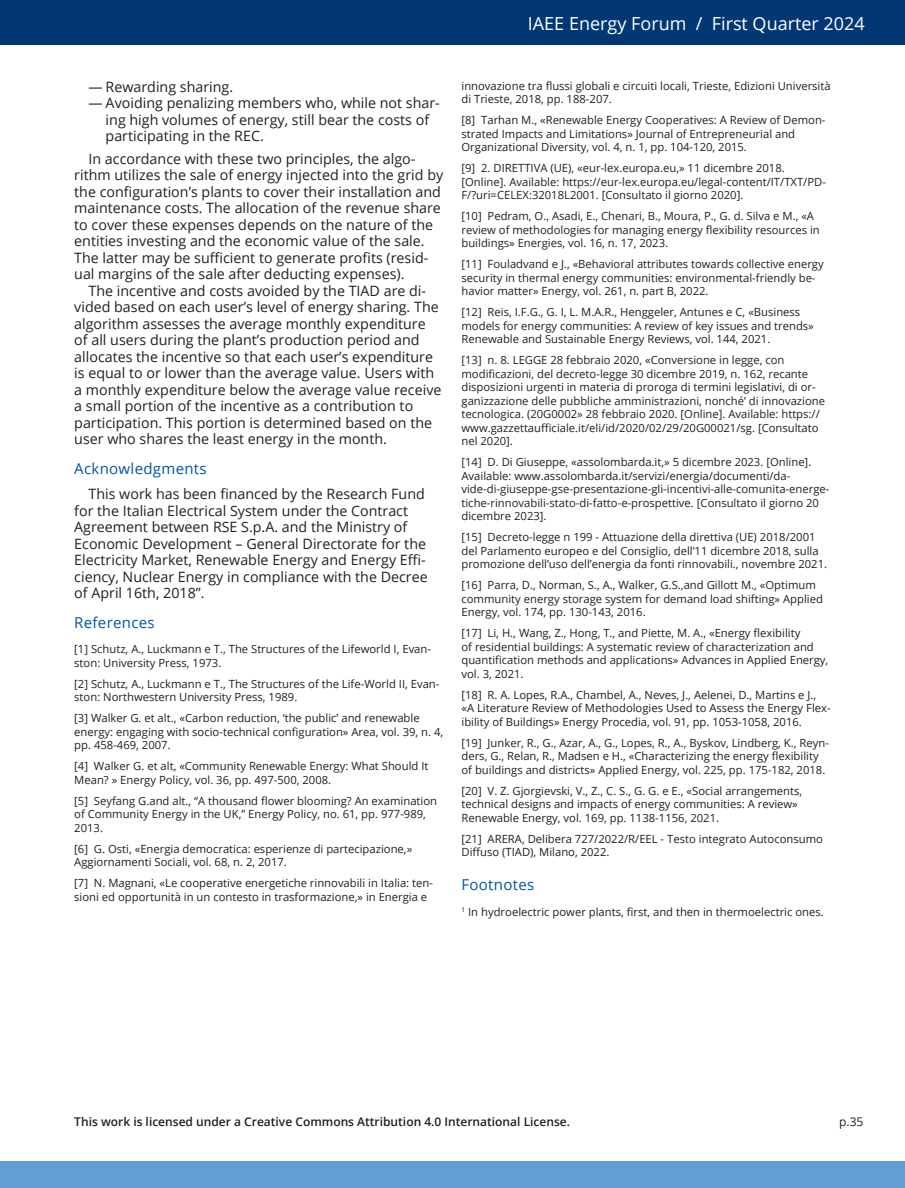
<style>
.page{position:relative;width:905px;height:1188px;background:#fff}
.page>*{position:absolute;margin:0;border:0;box-sizing:border-box;transform-origin:0 0}
.t1{font:18px "Open Sans";color:#fff}
.Heading_NEW{font:15px "Open Sans";letter-spacing:.02em;color:#0155a5}
.Body_Text_NEW{font:14.25px/16.5px "Open Sans";color:#231f20}
.t2{font:600 12px "Open Sans";color:#231f20}
.t3{font:12px "Open Sans";color:#231f20}
.Footnotes___References_NEW{font:11.25px/13.5px "Open Sans";color:#231f20}
</style>
<div class="page">
<div style="left:0;top:0;width:904px;height:45px;background:#013874"></div>
<div style="left:0;top:1161px;width:904px;height:27px;background:#639dd4"></div>
<h1 class="t1" style="left:528px;top:11px;width:338px">IAEE Energy Forum / First Quarter 2024</h1>
<p class="Body_Text_NEW" style="left:88px;top:78px;width:146px">— Rewarding sharing.</p>
<p class="Body_Text_NEW" style="left:106px;top:95px;width:335px;text-indent:-17px">— Avoiding penalizing members who, while not shar&shy;ing high volumes of energy, still bear the costs of participating in the REC.</p>
<p class="Body_Text_NEW" style="left:74px;top:150px;width:370px;text-indent:14px">In accordance with these two principles, the algo&shy;rithm utilizes the sale of energy injected into the grid by the configuration’s plants to cover their installation and maintenance costs. The allocation of the revenue share to cover these expenses depends on the nature of the entities investing and the economic value of the sale.<br>The latter may be sufficient to generate profits (resid&shy;ual margins of the sale after deducting expenses).</p>
<p class="Body_Text_NEW" style="left:74px;top:282px;width:369px;text-indent:14px">The incentive and costs avoided by the TIAD are di&shy;vided based on each user’s level of energy sharing. The algorithm assesses the average monthly expenditure of all users during the plant’s production period and allocates the incentive so that each user’s expenditure is equal to or lower than the average value. Users with a monthly expenditure below the average value receive a small portion of the incentive as a contribution to participation. This portion is determined based on the user who shares the least energy in the month.</p>
<p class="Heading_NEW" style="left:74px;top:458px;width:134px">Acknowledgments</p>
<p class="Body_Text_NEW" style="left:74px;top:486px;width:355px;text-indent:14px">This work has been financed by the Research Fund for the Italian Electrical System under the Contract Agreement between RSE S.p.A. and the Ministry of Economic Development – General Directorate for the Electricity Market, Renewable Energy and Energy Effi&shy;ciency, Nuclear Energy in compliance with the Decree of April 16th, 2018”.</p>
<p class="Heading_NEW" style="left:74px;top:612px;width:82px">References</p>
<p class="Footnotes___References_NEW" style="left:74px;top:642px;width:358px">[1] Schutz, A., Luckmann e T., The Structures of the Lifeworld I, Evan&shy;ston: University Press, 1973.</p>
<p class="Footnotes___References_NEW" style="left:74px;top:677px;width:366px">[2] Schutz, A., Luckmann e T., The Structures of the Life-World II, Evan&shy;ston: Northwestern University Press, 1989.</p>
<p class="Footnotes___References_NEW" style="left:74px;top:711px;width:370px">[3] Walker G. et alt., «Carbon reduction, ‘the public’ and renewable energy: engaging with socio-technical configuration» Area, vol. 39, n. 4, pp. 458-469, 2007.</p>
<p class="Footnotes___References_NEW" style="left:74px;top:759px;width:355px">[4] Walker G. et alt, «Community Renewable Energy: What Should It<br>Mean? » Energy Policy, vol. 36, pp. 497-500, 2008.</p>
<p class="Footnotes___References_NEW" style="left:74px;top:794px;width:364px">[5] Seyfang G.and alt., “A thousand flower blooming? An examination of Community Energy in the UK,” Energy Policy, no. 61, pp. 977-989,<br>2013.</p>
<p class="Footnotes___References_NEW" style="left:74px;top:842px;width:339px">[6] G. Osti, «Energia democratica: esperienze di partecipazione,»<br>Aggiornamenti Sociali, vol. 68, n. 2, 2017.</p>
<p class="Footnotes___References_NEW" style="left:74px;top:876px;width:360px">[7] N. Magnani, «Le cooperative energetiche rinnovabili in Italia: ten&shy;sioni ed opportunità in un contesto in trasformazione,» in Energia e</p>
<p class="Footnotes___References_NEW" style="left:461px;top:78px;width:371px">innovazione tra flussi globali e circuiti locali, Trieste, Edizioni Università di Trieste, 2018, pp. 188-207.</p>
<p class="Footnotes___References_NEW" style="left:461px;top:113px;width:365px">[8] Tarhan M., «Renewable Energy Cooperatives: A Review of Demon&shy;strated Impacts and Limitations» Journal of Entrepreneurial and<br>Organizational Diversity, vol. 4, n. 1, pp. 104-120, 2015.</p>
<p class="Footnotes___References_NEW" style="left:461px;top:161px;width:366px">[9] 2. DIRETTIVA (UE), «eur-lex.europa.eu,» 11 dicembre 2018. [Online]. Available: https://eur-lex.europa.eu/legal-content/IT/TXT/PD-<br>F/?uri=CELEX:32018L2001. [Consultato il giorno 2020].</p>
<p class="Footnotes___References_NEW" style="left:461px;top:209px;width:360px">[10] Pedram, O., Asadi, E., Chenari, B., Moura, P., G. d. Silva e M., «A review of methodologies for managing energy flexibility resources in buildings» Energies, vol. 16, n. 17, 2023.</p>
<p class="Footnotes___References_NEW" style="left:461px;top:257px;width:364px">[11] Fouladvand e J., «Behavioral attributes towards collective energy security in thermal energy communities: environmental-friendly be&shy;havior matter» Energy, vol. 261, n. part B, 2022.</p>
<p class="Footnotes___References_NEW" style="left:461px;top:305px;width:354px">[12] Reis, I.F.G., G. I, L. M.A.R., Henggeler, Antunes e C, «Business models for energy communities: A review of key issues and trends»<br>Renewable and Sustainable Energy Reviews, vol. 144, 2021.</p>
<p class="Footnotes___References_NEW" style="left:461px;top:353px;width:365px">[13] n. 8. LEGGE 28 febbraio 2020, «Conversione in legge, con modificazioni, del decreto-legge 30 dicembre 2019, n. 162, recante disposizioni urgenti in materia di proroga di termini legislativi, di or&shy;ganizzazione delle pubbliche amministrazioni, nonché’ di innovazione tecnologica. (20G0002» 28 febbraio 2020. [Online]. Available: https:// www.gazzettaufficiale.it/eli/id/2020/02/29/20G00021/sg. [Consultato nel 2020].</p>
<p class="Footnotes___References_NEW" style="left:461px;top:455px;width:369px">[14] D. Di Giuseppe, «assolombarda.it,» 5 dicembre 2023. [Online].<br>Available: www.assolombarda.it/servizi/energia/documenti/da&shy;vide-di-giuseppe-gse-presentazione-gli-incentivi-alle-comunita-energe&shy;tiche-rinnovabili-stato-di-fatto-e-prospettive. [Consultato il giorno 20 dicembre 2023].</p>
<p class="Footnotes___References_NEW" style="left:461px;top:530px;width:367px">[15] Decreto-legge n 199 - Attuazione della direttiva (UE) 2018/2001 del Parlamento europeo e del Consiglio, dell’11 dicembre 2018, sulla promozione dell’uso dell’energia da fonti rinnovabili., novembre 2021.</p>
<p class="Footnotes___References_NEW" style="left:461px;top:578px;width:363px">[16] Parra, D., Norman, S., A., Walker, G.S.,and Gillott M., «Optimum community energy storage system for demand load shifting» Applied<br>Energy, vol. 174, pp. 130-143, 2016.</p>
<p class="Footnotes___References_NEW" style="left:461px;top:626px;width:368px">[17] Li, H., Wang, Z., Hong, T., and Piette, M. A., «Energy flexibility<br>of residential buildings: A systematic review of characterization and quantification methods and applications» Advances in Applied Energy, vol. 3, 2021.</p>
<p class="Footnotes___References_NEW" style="left:461px;top:687px;width:371px">[18] R. A. Lopes, R.A., Chambel, A., Neves, J., Aelenei, D., Martins e J., «A Literature Review of Methodologies Used to Assess the Energy Flex&shy;ibility of Buildings» Energy Procedia, vol. 91, pp. 1053-1058, 2016.</p>
<p class="Footnotes___References_NEW" style="left:461px;top:735px;width:369px">[19] Junker, R., G., Azar, A., G., Lopes, R., A., Byskov, Lindberg, K., Reyn&shy;ders, G., Relan, R., Madsen e H., «Characterizing the energy flexibility of buildings and districts» Applied Energy, vol. 225, pp. 175-182, 2018.</p>
<p class="Footnotes___References_NEW" style="left:461px;top:783px;width:342px">[20] V. Z. Gjorgievski, V., Z., C. S., G. G. e E., «Social arrangements, technical designs and impacts of energy communities: A review»<br>Renewable Energy, vol. 169, pp. 1138-1156, 2021.</p>
<p class="Footnotes___References_NEW" style="left:461px;top:831px;width:363px">[21] ARERA, Delibera 727/2022/R/EEL - Testo integrato Autoconsumo<br>Diffuso (TIAD), Milano, 2022.</p>
<p class="Heading_NEW" style="left:461px;top:875px;width:74px">Footnotes</p>
<p class="Footnotes___References_NEW" style="left:461px;top:904px;width:364px"><sup>1</sup> In hydroelectric power plants, first, and then in thermoelectric ones.</p>
<p class="t2" style="left:74px;top:1114px;width:497px">This work is licensed under a Creative Commons Attribution 4.0 International License.</p>
<p class="t3" style="left:839px;top:1114px;width:26px">p.35</p>
</div>
